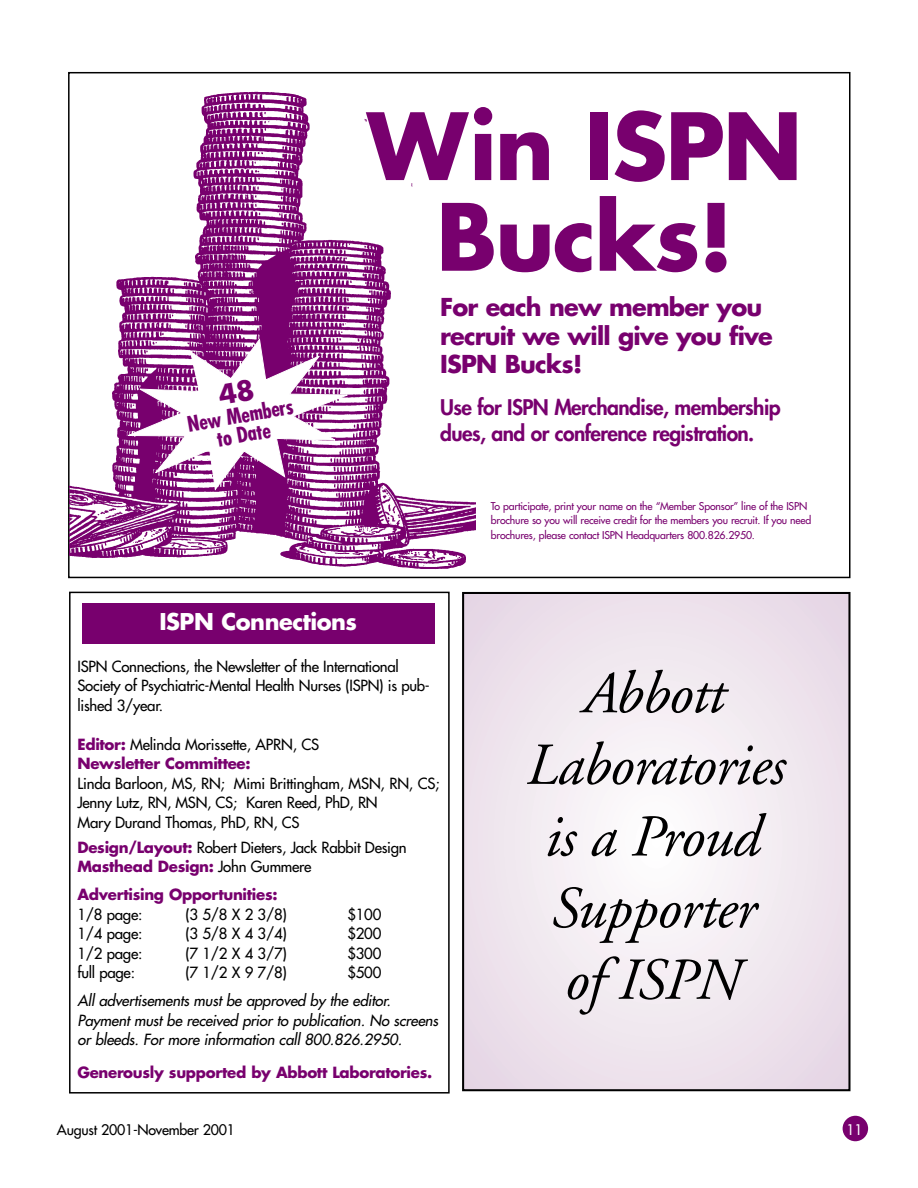
<style>
.page{position:relative;width:918px;height:1188px;background:#fff}
.page>*{position:absolute;margin:0;border:0;box-sizing:border-box;transform-origin:0 0}
.t1{font:700 90px/90.6px "Futura";letter-spacing:-.02em;color:#78006e;text-align:center}
.t2{font:italic 59.4px/71.7px "Adobe Garamond";letter-spacing:-.015em;color:#000;text-align:center}
.t3{font:700 24px/28.5px "Futura";letter-spacing:-.035em;color:#78006e}
.t4{font:700 22.5px "Futura";letter-spacing:-.02em;color:#fff}
.t5{font:800 21px/25.5px "Futura";letter-spacing:-.03em;color:#78006e}
.t6{font:700 condensed 21px/19.6px "Futura";color:#78006e;text-align:center}
.t7{font:15px/19.5px "Futura";letter-spacing:-.02em;color:#000}
.t8{font:italic 15px/19.5px "Futura";letter-spacing:-.01em;color:#000}
.t9{font:700 15px/19.5px "Futura";letter-spacing:-.02em;color:#78006e}
.t10{font:14.25px "Futura";letter-spacing:-.015em;color:#000}
.t11{font:14.25px "Futura";color:#fff}
.t12{font:10.5px/14.2px "Futura";letter-spacing:-.015em;color:#78006e}
.s1{font-weight:400;color:#000}
.s2{font-weight:700;color:#78006e}
</style>
<div class="page">
<div style="left:843px;top:1116px;width:25px;height:25px;background:#78006e;border-radius:50%"></div>
<div style="left:69px;top:592px;width:381px;height:502px;border:2px solid #000"></div>
<div style="left:82px;top:603px;width:352px;height:41px;background:#78006e"></div>
<img style="left:69px;top:84px;width:407px;height:490px">
<div style="left:465px;top:595px;width:383px;height:493px;background:#ebdeea"></div>
<div style="left:467px;top:598px;width:379px;height:488px;background:#ede2ec;border-radius:50%"></div>
<div style="left:493px;top:632px;width:327px;height:420px;background:#efe6ee;border-radius:50%"></div>
<div style="left:519px;top:665px;width:274px;height:353px;background:#f1eaf0;border-radius:50%"></div>
<div style="left:540px;top:693px;width:232px;height:298px;background:#f3eef3;border-radius:50%"></div>
<div style="left:567px;top:726px;width:179px;height:231px;background:#f7f1f6;border-radius:50%"></div>
<div style="left:593px;top:760px;width:126px;height:163px;background:#f9f6f8;border-radius:50%"></div>
<div style="left:619px;top:794px;width:74px;height:95px;background:#fcfafb;border-radius:50%"></div>
<div style="left:640px;top:821px;width:32px;height:41px;background:#fefefe;border-radius:50%"></div>
<div style="left:462px;top:592px;width:389px;height:499px;border:2px solid #000"></div>
<svg style="left:127px;top:339px;width:221px;height:151px"></svg>
<h3 class="t6" style="left:186px;top:417px;width:109px;rotate:-10deg">New Members to Date</h3>
<h1 class="t1" style="left:367px;top:109px;width:437px">Win ISPN<br>Bucks!</h1>
<h3 class="t3" style="left:440px;top:295px;width:334px">For each new member you recruit we will give you five<br>ISPN Bucks!</h3>
<h3 class="t5" style="left:440px;top:396px;width:342px">Use for ISPN Merchandise, membership dues, and or conference registration.</h3>
<p class="t12" style="left:491px;top:500px;width:322px">To participate, print your name on the “Member Sponsor” line of the ISPN brochure so you will receive credit for the members you recruit. If you need brochures, please contact ISPN Headquarters 800.826.2950.</p>
<h3 class="t4" style="left:159px;top:611px;width:199px">ISPN Connections</h3>
<p class="t7" style="left:78px;top:657px;width:354px">ISPN Connections, the Newsletter of the International<br>Society of Psychiatric-Mental Health Nurses (ISPN) is pub&shy;lished 3/year.</p>
<p class="t9" style="left:78px;top:736px;width:243px">Editor: <span class="s1">Melinda Morissette, APRN, CS<br></span>Newsletter Committee:</p>
<p class="t7" style="left:78px;top:774px;width:364px">Linda Barloon, MS, RN; Mimi Brittingham, MSN, RN, CS;<br>Jenny Lutz, RN, MSN, CS; Karen Reed, PhD, RN<br>Mary Durand Thomas, PhD, RN, CS</p>
<p class="t7" style="left:78px;top:838px;width:331px"><span class="s2">Design/Layout:</span> Robert Dieters, Jack Rabbit Design<br><span class="s2">Masthead Design:</span> John Gummere</p>
<p class="t9" style="left:78px;top:886px;width:202px">Advertising Opportunities:</p>
<p class="t7" style="left:78px;top:905px;width:66px">1/8 page:</p>
<p class="t7" style="left:186px;top:905px;width:103px">(3 5/8 X 2 3/8)</p>
<p class="t7" style="left:347px;top:905px;width:35px">$100</p>
<p class="t7" style="left:78px;top:925px;width:66px">1/4 page:</p>
<p class="t7" style="left:186px;top:925px;width:103px">(3 5/8 X 4 3/4)</p>
<p class="t7" style="left:347px;top:925px;width:35px">$200</p>
<p class="t7" style="left:78px;top:944px;width:66px">1/2 page:</p>
<p class="t7" style="left:186px;top:944px;width:103px">(7 1/2 X 4 3/7)</p>
<p class="t7" style="left:347px;top:944px;width:35px">$300</p>
<p class="t7" style="left:78px;top:964px;width:59px">full page:</p>
<p class="t7" style="left:185px;top:964px;width:103px">(7 1/2 X 9 7/8)</p>
<p class="t7" style="left:347px;top:964px;width:35px">$500</p>
<p class="t8" style="left:78px;top:992px;width:362px">All advertisements must be approved by the editor.<br>Payment must be received prior to publication. No screens or bleeds. For more information call 800.826.2950.</p>
<p class="t9" style="left:78px;top:1064px;width:356px">Generously supported by Abbott Laboratories.</p>
<h2 class="t2" style="left:526px;top:663px;width:261px">Abbott<br>Laboratories is a Proud<br>Supporter<br>of ISPN</h2>
<p class="t10" style="left:57px;top:1122px;width:180px">August 2001-November 2001</p>
<p class="t11" style="left:834px;top:1122px;width:30px">1 11</p>
</div>
